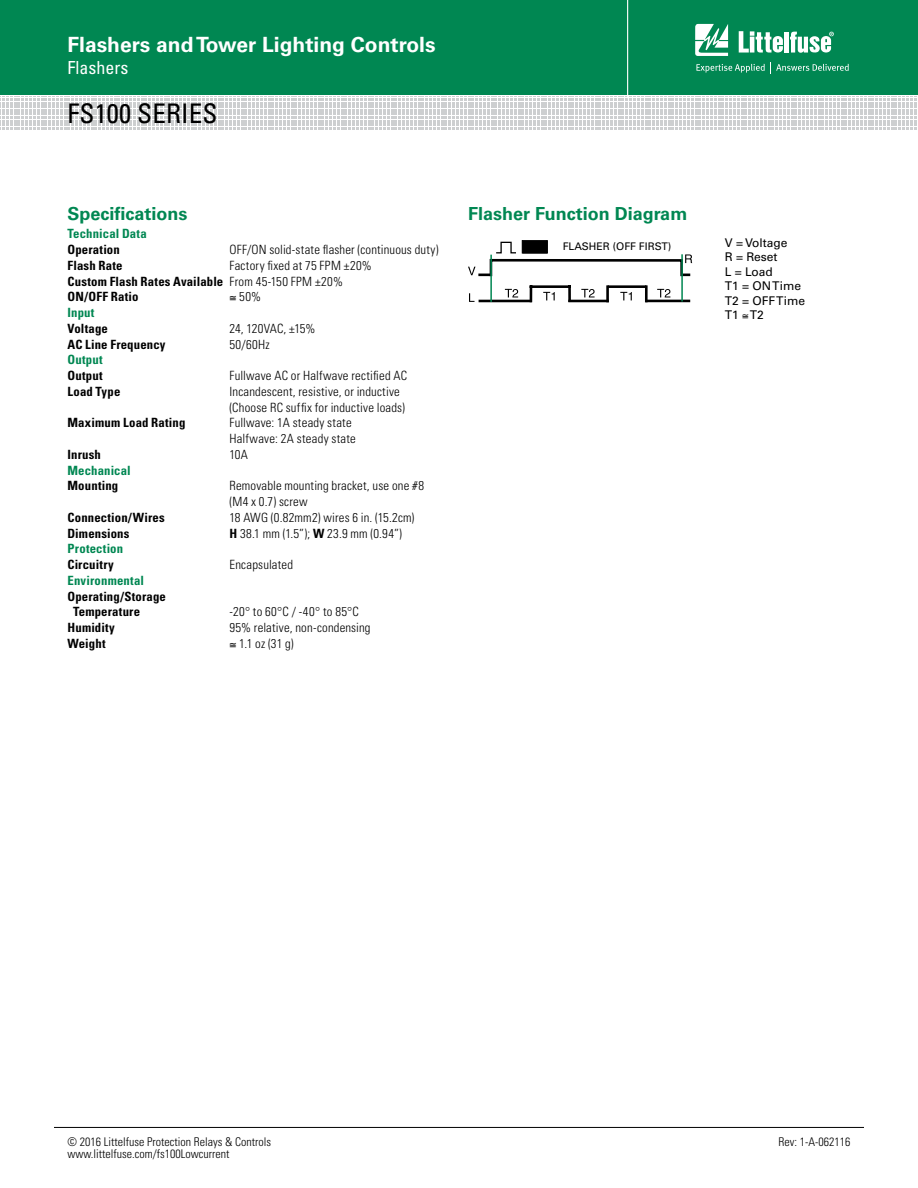
<style>
.page{position:relative;width:918px;height:1188px;background:#fff}
.page>*{position:absolute;margin:0;border:0;box-sizing:border-box;transform-origin:0 0}
.t1{font:condensed 27px "Univers LT Std";letter-spacing:.005em;color:#000}
.t2{font:700 21px "Univers LT Std";color:#fff}
.Facts_Subhead{font:700 18px "Univers LT Std";color:#008752}
.t3{font:condensed 18px "Univers LT Std";color:#fff}
.Specification_text{font:300 condensed 12.75px/15.8px "Univers LT Std";letter-spacing:.015em;color:#000}
.Specification_text-2{font:700 condensed 12.75px/15.8px "Univers LT Std";letter-spacing:.01em;color:#000}
.Specification_text-3{font:700 condensed 12.75px "Univers LT Std";letter-spacing:.01em;color:#008752}
.Specification_text-4{font:300 condensed 12.75px "Univers LT Std";letter-spacing:-.01em;color:#000}
.t4{font:300 condensed 12px "Univers LT Std";color:#000}
.Chart_Text{font:12px "Univers LT Std";color:#000}
.t5{font:10.5px "Univers LT Std";color:#000}
.s1{font-weight:300}
.s2{font-weight:700}
</style>
<div class="page">
<div style="left:0;top:0;width:918px;height:95px;background:#008752"></div>
<svg style="left:0;top:96px;width:917px;height:34px"></svg>
<hr style="left:627px;top:0;width:1px;height:98px;background:#fff">
<svg style="left:695px;top:24px;width:33px;height:32px"></svg>
<div style="left:784px;top:32px;width:5px;height:21px;background:#fff"></div>
<svg style="left:790px;top:32px;width:44px;height:21px"></svg>
<svg style="left:739px;top:31px;width:44px;height:22px"></svg>
<svg style="left:696px;top:62px;width:153px;height:11px"></svg>
<hr style="left:54px;top:1127px;width:810px;height:1px;background:#000">
<svg style="left:683px;top:274px;width:7px;height:2px"></svg>
<svg style="left:468px;top:267px;width:22px;height:9px"></svg>
<svg style="left:469px;top:293px;width:6px;height:9px"></svg>
<svg style="left:685px;top:254px;width:7px;height:9px"></svg>
<hr style="left:647px;top:300px;width:42px;height:2px;background:#000">
<svg style="left:543px;top:292px;width:12px;height:8px"></svg>
<svg style="left:620px;top:292px;width:12px;height:8px"></svg>
<svg style="left:505px;top:289px;width:13px;height:8px"></svg>
<svg style="left:581px;top:289px;width:14px;height:8px"></svg>
<hr style="left:606px;top:287px;width:3px;height:14px;background:#000">
<hr style="left:568px;top:287px;width:3px;height:14px;background:#000">
<hr style="left:531px;top:285px;width:39px;height:3px;background:#000">
<svg style="left:530px;top:287px;width:2px;height:14px"></svg>
<hr style="left:608px;top:285px;width:38px;height:3px;background:#000">
<hr style="left:570px;top:300px;width:38px;height:2px;background:#000">
<hr style="left:480px;top:300px;width:50px;height:2px;background:#000">
<hr style="left:645px;top:287px;width:3px;height:14px;background:#000">
<svg style="left:657px;top:289px;width:13px;height:8px"></svg>
<div style="left:490px;top:259px;width:193px;height:17px;border:3px solid #000"></div>
<svg style="left:496px;top:240px;width:52px;height:14px"></svg>
<hr style="left:490px;top:255px;width:2px;height:47px;background:#008752">
<hr style="left:681px;top:254px;width:2px;height:48px;background:#008752">
<h2 class="t2" style="left:68px;top:33px;width:370px">Flashers and Tower Lighting Controls</h2>
<h3 class="t3" style="left:68px;top:56px;width:62px">Flashers</h3>
<p class="t1" style="left:68px;top:96px;width:151px">FS100 SERIES</p>
<p class="Facts_Subhead" style="left:68px;top:203px;width:122px">Specifications</p>
<p class="Specification_text-3" style="left:68px;top:226px;width:81px">Technical Data</p>
<p class="Specification_text-2" style="left:68px;top:242px;width:54px">Operation</p>
<p class="Specification_text" style="left:230px;top:242px;width:211px">OFF/ON solid-state flasher (continuous duty)</p>
<p class="Specification_text-2" style="left:68px;top:257px;width:57px">Flash Rate</p>
<p class="Specification_text" style="left:230px;top:257px;width:144px">Factory fixed at 75 FPM ±20%</p>
<p class="Specification_text-2" style="left:68px;top:273px;width:277px">Custom Flash Rates Available <span class="s1">From 45-150 FPM ±20%</span></p>
<p class="Specification_text-2" style="left:68px;top:289px;width:72px">ON/OFF Ratio</p>
<p class="Specification_text" style="left:230px;top:289px;width:33px">≅ 50%</p>
<p class="Specification_text-3" style="left:68px;top:305px;width:28px">Input</p>
<p class="Specification_text-2" style="left:68px;top:320px;width:42px">Voltage</p>
<p class="Specification_text-4" style="left:230px;top:321px;width:87px">24, 120VAC, ±15%</p>
<p class="Specification_text-2" style="left:68px;top:336px;width:99px">AC Line Frequency</p>
<p class="Specification_text" style="left:230px;top:336px;width:42px">50/60Hz</p>
<p class="Specification_text-3" style="left:68px;top:352px;width:37px">Output</p>
<p class="Specification_text-2" style="left:68px;top:368px;width:37px">Output</p>
<p class="Specification_text" style="left:230px;top:368px;width:179px">Fullwave AC or Halfwave rectified AC</p>
<p class="Specification_text-2" style="left:68px;top:383px;width:54px">Load Type</p>
<p class="Specification_text" style="left:230px;top:383px;width:172px">Incandescent, resistive, or inductive</p>
<p class="Specification_text" style="left:230px;top:399px;width:177px">(Choose RC suffix for inductive loads)</p>
<p class="Specification_text-2" style="left:68px;top:415px;width:119px">Maximum Load Rating</p>
<p class="Specification_text" style="left:230px;top:415px;width:124px">Fullwave: 1A steady state</p>
<p class="Specification_text" style="left:230px;top:431px;width:128px">Halfwave: 2A steady state</p>
<p class="Specification_text-2" style="left:68px;top:446px;width:35px">Inrush</p>
<p class="Specification_text" style="left:230px;top:446px;width:20px">10A</p>
<p class="Specification_text-3" style="left:68px;top:462px;width:65px">Mechanical</p>
<p class="Specification_text-2" style="left:68px;top:478px;width:52px">Mounting</p>
<p class="Specification_text" style="left:229px;top:478px;width:196px">Removable mounting bracket, use one #8 (M4 x 0.7) screw</p>
<p class="Specification_text-2" style="left:68px;top:509px;width:99px">Connection/Wires</p>
<p class="Specification_text" style="left:230px;top:509px;width:186px">18 AWG (0.82mm2) wires 6 in. (15.2cm)</p>
<p class="Specification_text-2" style="left:68px;top:525px;width:64px">Dimensions</p>
<p class="Specification_text" style="left:230px;top:525px;width:174px"><span class="s2">H</span> 38.1 mm (1.5”); <span class="s2">W</span> 23.9 mm (0.94”)</p>
<p class="Specification_text-3" style="left:68px;top:541px;width:57px">Protection</p>
<p class="Specification_text-2" style="left:68px;top:557px;width:48px">Circuitry</p>
<p class="Specification_text" style="left:229px;top:557px;width:65px">Encapsulated</p>
<p class="Specification_text-3" style="left:68px;top:572px;width:78px">Environmental</p>
<p class="Specification_text-2" style="left:73px;top:588px;width:94px;text-indent:-6px">Operating/Storage<br>Temperature</p>
<p class="Specification_text" style="left:229px;top:604px;width:131px">-20° to 60°C / -40° to 85°C</p>
<p class="Specification_text-2" style="left:68px;top:620px;width:49px">Humidity</p>
<p class="Specification_text" style="left:230px;top:620px;width:143px">95% relative, non-condensing</p>
<p class="Specification_text-2" style="left:68px;top:635px;width:40px">Weight</p>
<p class="Specification_text" style="left:230px;top:635px;width:66px">≅ 1.1 oz (31 g)</p>
<p class="Facts_Subhead" style="left:468px;top:203px;width:221px">Flasher Function Diagram</p>
<p class="t5" style="left:563px;top:240px;width:110px">FLASHER (OFF FIRST)</p>
<p class="Chart_Text" style="left:725px;top:236px;width:64px">V = Voltage</p>
<p class="Chart_Text" style="left:725px;top:250px;width:54px">R = Reset</p>
<p class="Chart_Text" style="left:725px;top:264px;width:50px">L = Load</p>
<p class="Chart_Text" style="left:725px;top:279px;width:78px">T1 = ON Time</p>
<p class="Chart_Text" style="left:725px;top:293px;width:82px">T2 = OFF Time</p>
<p class="Chart_Text" style="left:725px;top:308px;width:41px">T1 ≅ T2</p>
<p class="t4" style="left:68px;top:1134px;width:205px">© 2016 Littelfuse Protection Relays &amp; Controls</p>
<p class="t4" style="left:68px;top:1146px;width:164px">www.littelfuse.com/fs100Lowcurrent</p>
<p class="t4" style="left:779px;top:1134px;width:73px">Rev: 1-A-062116</p>
</div>
